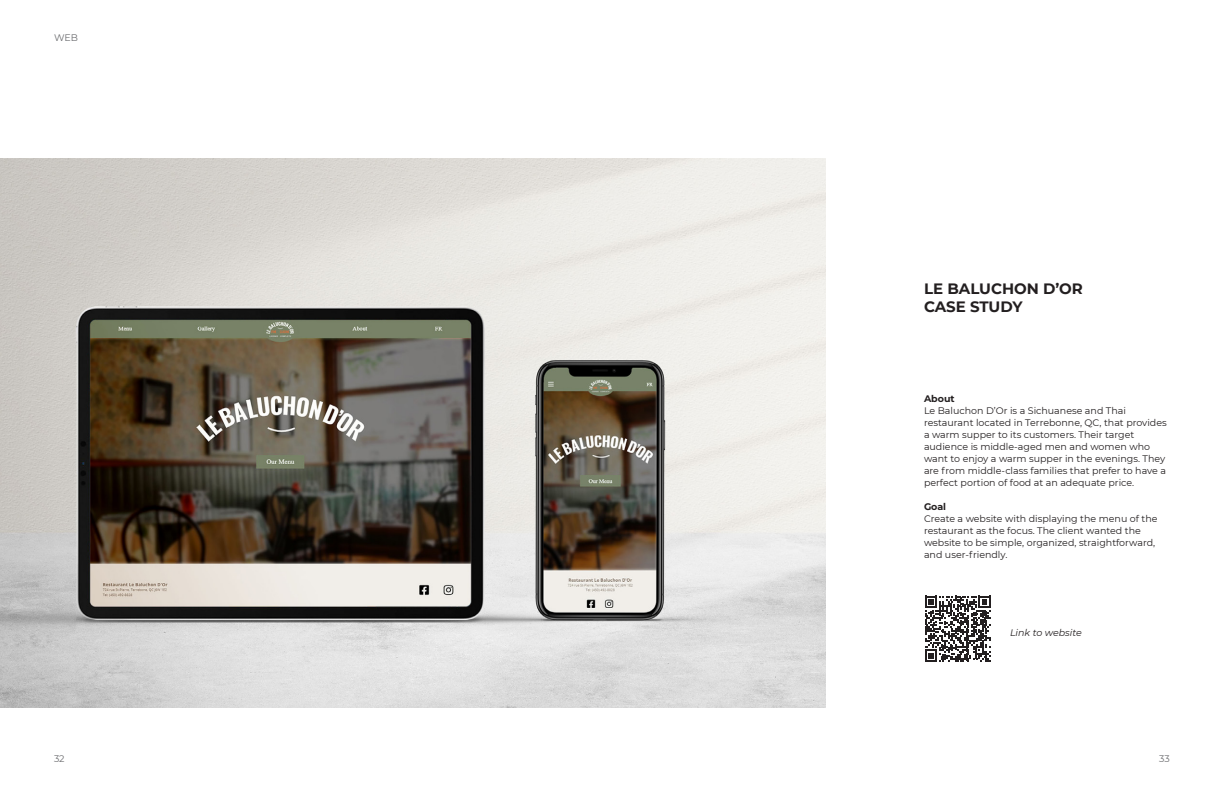
<style>
.page{position:relative;width:1224px;height:792px;background:#fff}
.page>*{position:absolute;margin:0;border:0;box-sizing:border-box;transform-origin:0 0}
.t1{font:700 15px "Montserrat";color:#231f20}
.body{font:9.5px/12px "Montserrat";color:#231f20}
.Links{font:italic 9.5px "Montserrat";color:#231f20}
.t2{font:700 9.5px "Montserrat";color:#231f20}
.Folio{font:9.5px "Montserrat";letter-spacing:-.005em;color:#6c6d70}
</style>
<div class="page">
<img style="left:0;top:158px;width:826px;height:550px">
<svg style="left:925px;top:596px;width:66px;height:66px"></svg>
<p class="Folio" style="left:54px;top:31px;width:25px">WEB</p>
<p class="t1" style="left:924px;top:278px;width:160px">LE BALUCHON D’OR</p>
<p class="t1" style="left:924px;top:296px;width:100px">CASE STUDY</p>
<p class="t2" style="left:924px;top:392px;width:32px">About</p>
<p class="body" style="left:924px;top:404px;width:244px">Le Baluchon D’Or is a Sichuanese and Thai restaurant located in Terrebonne, QC, that provides a warm supper to its customers. Their target audience is middle-aged men and women who want to enjoy a warm supper in the evenings. They are from middle-class families that prefer to have a perfect portion of food at an adequate price.</p>
<p class="t2" style="left:924px;top:500px;width:24px">Goal</p>
<p class="body" style="left:924px;top:512px;width:235px">Create a website with displaying the menu of the restaurant as the focus. The client wanted the website to be simple, organized, straightforward, and user-friendly.</p>
<p class="Links" style="left:1010px;top:626px;width:73px">Link to website</p>
<p class="Folio" style="left:54px;top:752px;width:12px">32</p>
<p class="Folio" style="left:1159px;top:752px;width:12px">33</p>
</div>
